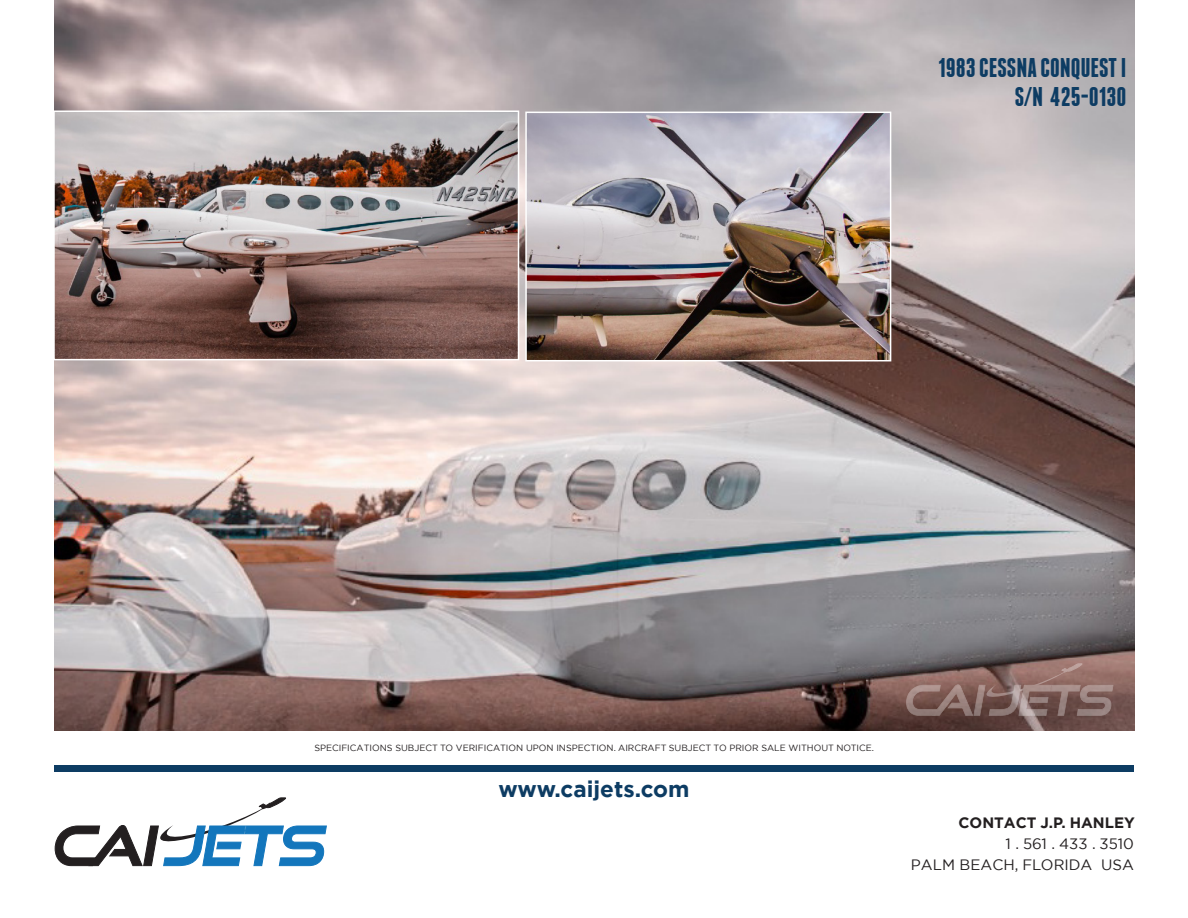
<style>
.page{position:relative;width:1188px;height:918px;background:#fff}
.page>*{position:absolute;margin:0;border:0;box-sizing:border-box;transform-origin:0 0}
.t1{font:700 27px/28.5px "Franchise Free";color:#0d3c63;text-align:right}
.t2{font:700 22.5px "Gotham";color:#0d3c63}
.t3{font:15px/21px "Gotham";color:#231f20;text-align:right}
.t4{font:700 15px "Gotham";color:#231f20}
.t5{font:9px "Gotham";color:#231f20}
</style>
<div class="page">
<svg style="left:55px;top:797px;width:272px;height:69px"></svg>
<div style="left:54px;top:765px;width:1080px;height:7px;background:#0d3c63"></div>
<img style="left:54px;top:0;width:1080px;height:730px">
<img style="left:528px;top:115px;width:360px;height:243px">
<div style="left:525px;top:112px;width:366px;height:249px;border:2px solid #fff"></div>
<img style="left:56px;top:113px;width:460px;height:244px">
<div style="left:53px;top:110px;width:466px;height:250px;border:2px solid #fff"></div>
<svg style="left:906px;top:663px;width:207px;height:53px;background:#876a65"></svg>
<p class="t1" style="left:938px;top:53px;width:190px">1983 CESSNA CONQUEST I</p>
<p class="t1" style="left:1015px;top:82px;width:113px">S/N 425-0130</p>
<h1 class="t1" style="left:946px;top:53px;width:190px">1983 CE SNA CONQUEST I<br>S/N 425-0130</h1>
<p class="t5" style="left:314px;top:742px;width:561px">SPECIFICATIONS SUBJECT TO VERIFICATION UPON INSPECTION. AIRCRAFT SUBJECT TO PRIOR SALE WITHOUT NOTICE.</p>
<h2 class="t2" style="left:498px;top:774px;width:193px">www.caijets.com</h2>
<h3 class="t4" style="left:959px;top:813px;width:178px">CONTACT J.P. HANLEY</h3>
<h3 class="t3" style="left:911px;top:833px;width:225px">1 . 561 . 433 . 3510<br>PALM BEACH, FLORIDA USA</h3>
</div>
